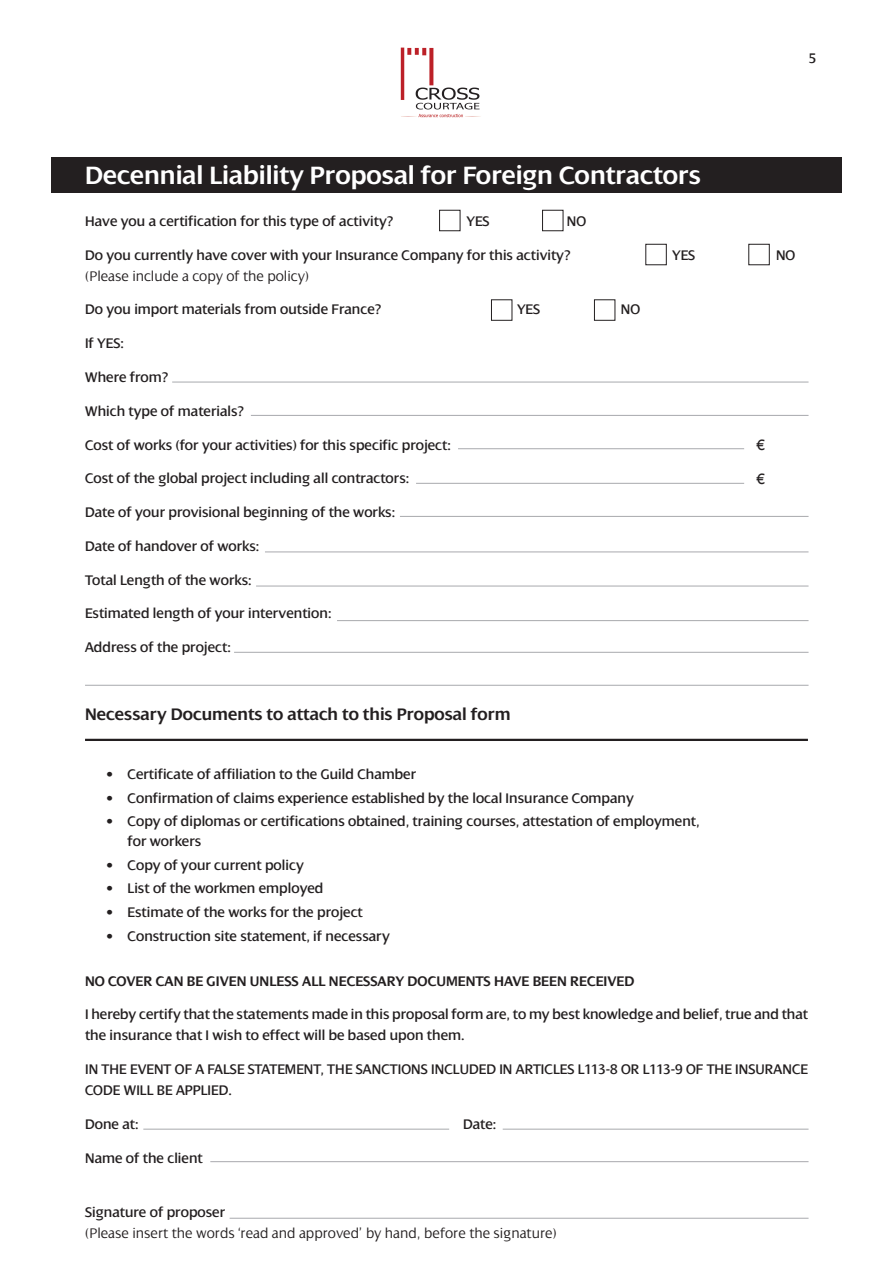
<style>
.page{position:relative;width:893px;height:1263px;background:#fff}
.page>*{position:absolute;margin:0;border:0;box-sizing:border-box;transform-origin:0 0}
.t1{font:600 27px "Dialog";color:#fff}
.t2{font:600 18px "Dialog";color:#231f20}
.t3{font:15px/21px "Dialog";color:#231f20}
.t4{font:300 15px "Dialog";color:#231f20}
.t5{font:600 15px "Dialog";color:#231f20}
.t6{font:15px "Gill Sans";color:#231f20}
</style>
<div class="page">
<div style="left:51px;top:157px;width:791px;height:36px;background:#231f20"></div>
<hr style="left:85px;top:739px;width:723px;height:2px;background:#231f20">
<div style="left:439px;top:210px;width:21px;height:21px;border:1px solid #231f20"></div>
<div style="left:542px;top:210px;width:21px;height:21px;border:1px solid #231f20"></div>
<div style="left:645px;top:244px;width:22px;height:21px;border:1px solid #231f20"></div>
<div style="left:748px;top:244px;width:22px;height:21px;border:1px solid #231f20"></div>
<div style="left:491px;top:299px;width:21px;height:22px;border:1px solid #231f20"></div>
<div style="left:594px;top:299px;width:21px;height:22px;border:1px solid #231f20"></div>
<hr style="left:172px;top:382px;width:636px;height:1px;background:#a8a9ad">
<hr style="left:251px;top:415px;width:557px;height:1px;background:#a8a9ad">
<hr style="left:458px;top:448px;width:286px;height:1px;background:#a8a9ad">
<hr style="left:416px;top:483px;width:328px;height:1px;background:#a8a9ad">
<hr style="left:400px;top:516px;width:408px;height:1px;background:#a8a9ad">
<hr style="left:256px;top:586px;width:552px;height:1px;background:#a8a9ad">
<hr style="left:337px;top:620px;width:471px;height:1px;background:#a8a9ad">
<hr style="left:503px;top:1129px;width:305px;height:1px;background:#a8a9ad">
<hr style="left:210px;top:1161px;width:598px;height:1px;background:#a8a9ad">
<hr style="left:143px;top:1129px;width:306px;height:1px;background:#a8a9ad">
<hr style="left:234px;top:652px;width:574px;height:1px;background:#a8a9ad">
<hr style="left:85px;top:685px;width:723px;height:1px;background:#a8a9ad">
<hr style="left:230px;top:1218px;width:578px;height:1px;background:#a8a9ad">
<hr style="left:265px;top:552px;width:543px;height:1px;background:#a8a9ad">
<img style="left:400px;top:47px;width:81px;height:71px">
<p class="t3" style="left:809px;top:47px;width:9px">5</p>
<h1 class="t1" style="left:85px;top:159px;width:617px">Decennial Liability Proposal for Foreign Contractors</h1>
<p class="t3" style="left:85px;top:210px;width:310px">Have you a certification for this type of activity?</p>
<p class="t3" style="left:466px;top:210px;width:25px">YES</p>
<p class="t3" style="left:567px;top:210px;width:21px">NO</p>
<p class="t3" style="left:85px;top:244px;width:487px">Do you currently have cover with your Insurance Company for this activity?</p>
<p class="t3" style="left:672px;top:244px;width:25px">YES</p>
<p class="t3" style="left:776px;top:244px;width:21px">NO</p>
<p class="t4" style="left:85px;top:267px;width:226px">(Please include a copy of the policy)</p>
<p class="t3" style="left:85px;top:299px;width:298px">Do you import materials from outside France?</p>
<p class="t3" style="left:517px;top:299px;width:25px">YES</p>
<p class="t3" style="left:621px;top:299px;width:21px">NO</p>
<p class="t3" style="left:85px;top:333px;width:40px">If YES:</p>
<p class="t3" style="left:85px;top:366px;width:85px">Where from?</p>
<p class="t3" style="left:85px;top:400px;width:161px">Which type of materials?</p>
<p class="t3" style="left:85px;top:434px;width:367px">Cost of works (for your activities) for this specific project:</p>
<p class="t6" style="left:756px;top:436px;width:11px">€</p>
<p class="t3" style="left:85px;top:468px;width:326px">Cost of the global project including all contractors:</p>
<p class="t6" style="left:756px;top:470px;width:11px">€</p>
<p class="t3" style="left:85px;top:501px;width:312px">Date of your provisional beginning of the works:</p>
<p class="t3" style="left:85px;top:535px;width:176px">Date of handover of works:</p>
<p class="t3" style="left:85px;top:569px;width:168px">Total Length of the works:</p>
<p class="t3" style="left:85px;top:603px;width:248px">Estimated length of your intervention:</p>
<p class="t3" style="left:85px;top:636px;width:147px">Address of the project:</p>
<p class="t2" style="left:85px;top:703px;width:427px">Necessary Documents to attach to this Proposal form</p>
<p class="t3" style="left:106px;top:763px;width:311px">• Certificate of affiliation to the Guild Chamber</p>
<p class="t3" style="left:106px;top:787px;width:529px">• Confirmation of claims experience established by the local Insurance Company</p>
<p class="t3" style="left:128px;top:811px;width:573px;line-height:19.5px;text-indent:-21px">• Copy of diplomas or certifications obtained, training courses, attestation of employment, for workers</p>
<p class="t3" style="left:106px;top:854px;width:199px">• Copy of your current policy</p>
<p class="t3" style="left:106px;top:878px;width:219px">• List of the workmen employed</p>
<p class="t3" style="left:106px;top:901px;width:258px">• Estimate of the works for the project</p>
<p class="t3" style="left:106px;top:925px;width:285px">• Construction site statement, if necessary</p>
<p class="t5" style="left:85px;top:972px;width:551px">NO COVER CAN BE GIVEN UNLESS ALL NECESSARY DOCUMENTS HAVE BEEN RECEIVED</p>
<p class="t3" style="left:85px;top:1004px;width:725px">I hereby certify that the statements made in this proposal form are, to my best knowledge and belief, true and that the insurance that I wish to effect will be based upon them.</p>
<p class="t3" style="left:85px;top:1058px;width:724px">IN THE EVENT OF A FALSE STATEMENT, THE SANCTIONS INCLUDED IN ARTICLES L113-8 OR L113-9 OF THE INSURANCE<br>CODE WILL BE APPLIED.</p>
<p class="t3" style="left:85px;top:1113px;width:55px">Done at:</p>
<p class="t3" style="left:463px;top:1113px;width:35px">Date:</p>
<p class="t3" style="left:85px;top:1147px;width:119px">Name of the client</p>
<p class="t3" style="left:85px;top:1202px;width:142px">Signature of proposer</p>
<p class="t4" style="left:85px;top:1224px;width:473px">(Please insert the words ‘read and approved’ by hand, before the signature)</p>
</div>
